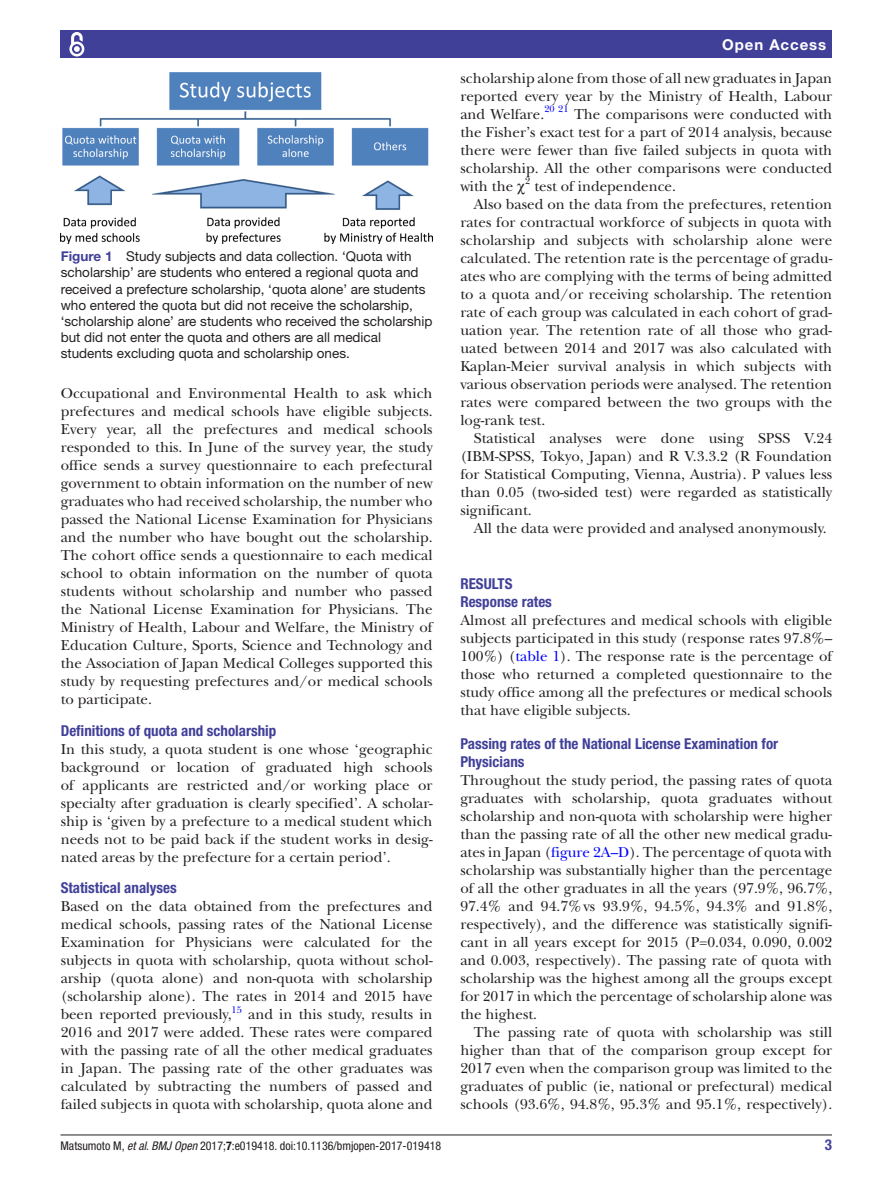
<style>
.page{position:relative;width:893px;height:1191px;background:#fff}
.page>*{position:absolute;margin:0;border:0;box-sizing:border-box;transform-origin:0 0}
.t1{font:15px/18px "New Baskerville";color:#231f20;text-align:justify}
.t2{font:700 condensed 15px/18px "Helvetica Neue LT Std";color:#414099}
.t3{font:700 15px "Helvetica Neue LT Std";letter-spacing:.065em;color:#fff}
.t4{font:13.5px/16.2px "Helvetica Neue LT Std";color:#231f20}
.t5{font:condensed 12px "Helvetica Neue LT Std";color:#231f20}
.t6{font:9.9px "New Baskerville";color:#00f}
.t7{font:9.9px "New Baskerville";color:#231f20}
.s1{font-weight:700;color:#414099}
.s2{color:#00f}
.s3{font-style:italic}
.s4{font-weight:700}
</style>
<div class="page">
<hr style="left:61px;top:1134px;width:771px;height:1px;background:#231f20">
<div style="left:61px;top:31px;width:771px;height:27px;background:#414099"></div>
<svg style="left:69px;top:32px;width:16px;height:25px"></svg>
<img style="left:61px;top:73px;width:372px;height:170px">
<p class="t4" style="left:61px;top:248px;width:373px"><span class="s1">Figure 1</span> Study subjects and data collection. ‘Quota with scholarship’ are students who entered a regional quota and received a prefecture scholarship, ‘quota alone’ are students who entered the quota but did not receive the scholarship, ‘scholarship alone’ are students who received the scholarship but did not enter the quota and others are all medical students excluding quota and scholarship ones.</p>
<p class="t1" style="left:61px;top:384px;width:373px">Occupational and Environmental Health to ask which prefectures and medical schools have eligible subjects.<br>Every year, all the prefectures and medical schools responded to this. In June of the survey year, the study office sends a survey questionnaire to each prefectural government to obtain information on the number of new graduates who had received scholarship, the number who passed the National License Examination for Physicians and the number who have bought out the scholarship.<br>The cohort office sends a questionnaire to each medical school to obtain information on the number of quota students without scholarship and number who passed the National License Examination for Physicians. The Ministry of Health, Labour and Welfare, the Ministry of Education Culture, Sports, Science and Technology and the Association of Japan Medical Colleges supported this study by requesting prefectures and/or medical schools to participate.</p>
<p class="t2" style="left:61px;top:721px;width:217px">Definitions of quota and scholarship</p>
<p class="t1" style="left:61px;top:740px;width:373px">In this study, a quota student is one whose ‘geographic background or location of graduated high schools of applicants are restricted and/or working place or specialty after graduation is clearly specified’. A scholar&shy;ship is ‘given by a prefecture to a medical student which needs not to be paid back if the student works in desig&shy;nated areas by the prefecture for a certain period’.</p>
<p class="t2" style="left:61px;top:878px;width:117px">Statistical analyses</p>
<p class="t1" style="left:61px;top:897px;width:373px">Based on the data obtained from the prefectures and medical schools, passing rates of the National License Examination for Physicians were calculated for the subjects in quota with scholarship, quota without schol&shy;arship (quota alone) and non-quota with scholarship (scholarship alone). The rates in 2014 and 2015 have been reported previously,</p>
<p class="t6" style="left:232px;top:1003px;width:12px">15</p>
<p class="t1" style="left:61px;top:1005px;width:373px;text-indent:187px">and in this study, results in 2016 and 2017 were added. These rates were compared with the passing rate of all the other medical graduates in Japan. The passing rate of the other graduates was calculated by subtracting the numbers of passed and failed subjects in quota with scholarship, quota alone and</p>
<p class="t3" style="left:722px;top:35px;width:106px">Open Access</p>
<p class="t1" style="left:460px;top:69px;width:373px">scholarship alone from those of all new graduates in Japan reported every year by the Ministry of Health, Labour and Welfare.<sup>20</sup> <sup>21</sup> The comparisons were conducted with the Fisher’s exact test for a part of 2014 analysis, because there were fewer than five failed subjects in quota with scholarship. All the other comparisons were conducted with the</p>
<p class="t7" style="left:525px;top:175px;width:7px">2</p>
<p class="t1" style="left:534px;top:177px;width:143px">test of independence.</p>
<p class="t1" style="left:474px;top:195px;width:360px">Also based on the data from the prefectures, retention</p>
<p class="t1" style="left:460px;top:213px;width:373px">rates for contractual workforce of subjects in quota with</p>
<p class="t1" style="left:460px;top:231px;width:373px">scholarship and subjects with scholarship alone were</p>
<p class="t1" style="left:460px;top:249px;width:373px">calculated. The retention rate is the percentage of gradu-</p>
<p class="t1" style="left:460px;top:267px;width:373px">ates who are complying with the terms of being admitted</p>
<p class="t1" style="left:460px;top:285px;width:373px">to a quota and/or receiving scholarship. The retention</p>
<p class="t1" style="left:460px;top:303px;width:373px">rate of each group was calculated in each cohort of grad-</p>
<p class="t1" style="left:460px;top:321px;width:373px">uation year. The retention rate of all those who grad-</p>
<p class="t1" style="left:460px;top:339px;width:373px">uated between 2014 and 2017 was also calculated with</p>
<p class="t1" style="left:460px;top:357px;width:373px">Kaplan-Meier survival analysis in which subjects with</p>
<p class="t1" style="left:460px;top:375px;width:373px">various observation periods were analysed. The retention</p>
<p class="t1" style="left:460px;top:393px;width:373px">rates were compared between the two groups with the</p>
<p class="t1" style="left:460px;top:411px;width:86px">log-rank test.</p>
<p class="t1" style="left:474px;top:429px;width:360px">Statistical analyses were done using SPSS V.24</p>
<p class="t1" style="left:460px;top:447px;width:373px">(IBM-SPSS, Tokyo, Japan) and R V.3.3.2 (R Foundation</p>
<p class="t1" style="left:460px;top:465px;width:373px">for Statistical Computing, Vienna, Austria). P values less</p>
<p class="t1" style="left:460px;top:483px;width:373px">than 0.05 (two-sided test) were regarded as statistically</p>
<p class="t1" style="left:460px;top:501px;width:73px">significant.</p>
<p class="t1" style="left:474px;top:519px;width:354px">All the data were provided and analysed anonymously.</p>
<p class="t2" style="left:460px;top:575px;width:93px">Results<br>Response rates</p>
<p class="t1" style="left:460px;top:611px;width:373px">Almost all prefectures and medical schools with eligible subjects participated in this study (response rates 97.8%– 100%) (<span class="s2">table 1</span>). The response rate is the percentage of those who returned a completed questionnaire to the study office among all the prefectures or medical schools that have eligible subjects.</p>
<p class="t2" style="left:460px;top:734px;width:319px">Passing rates of the National License Examination for<br>Physicians</p>
<p class="t1" style="left:460px;top:771px;width:373px">Throughout the study period, the passing rates of quota graduates with scholarship, quota graduates without scholarship and non-quota with scholarship were higher than the passing rate of all the other new medical gradu&shy;ates in Japan (<span class="s2">figure 2A–D</span>). The percentage of quota with scholarship was substantially higher than the percentage of all the other graduates in all the years (97.9%, 96.7%, 97.4% and 94.7%vs 93.9%, 94.5%, 94.3% and 91.8%, respectively), and the difference was statistically signifi&shy;cant in all years except for 2015 (P=0.034, 0.090, 0.002 and 0.003, respectively). The passing rate of quota with scholarship was the highest among all the groups except for 2017 in which the percentage of scholarship alone was the highest.</p>
<p class="t1" style="left:460px;top:1023px;width:373px;text-indent:14px">The passing rate of quota with scholarship was still higher than that of the comparison group except for 2017 even when the comparison group was limited to the graduates of public (ie, national or prefectural) medical schools (93.6%, 94.8%, 95.3% and 95.1%, respectively).</p>
<p class="t5" style="left:61px;top:1138px;width:382px">Matsumoto M, <span class="s3">et al</span>. <span class="s3">BMJ Open</span> 2017;<span class="s4">7</span>:e019418. doi:10.1136/bmjopen-2017-019418</p>
<p class="t2" style="left:825px;top:1135px;width:9px">3</p>
</div>
